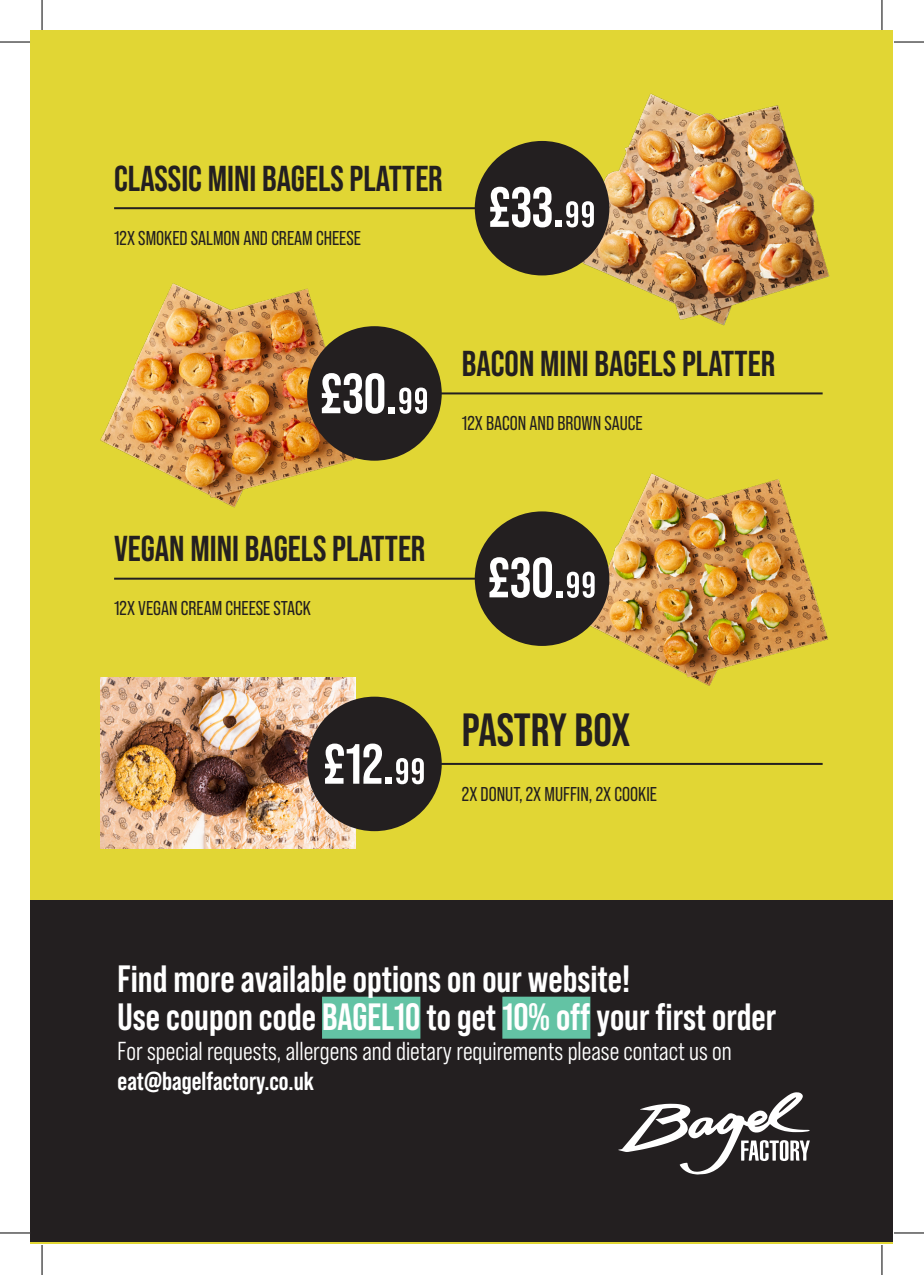
<style>
.page{position:relative;width:924px;height:1275px;background:#fff}
.page>*{position:absolute;margin:0;border:0;box-sizing:border-box;transform-origin:0 0}
.PREZZI{font:700 56.6px "Bebas Neue Pro";color:#fff}
.LISTA{font:700 46.4px "Bebas Neue Pro";letter-spacing:-.005em;color:#231f20}
.LISTA-2{font:700 38px "Bebas Neue Pro";color:#fff}
.LISTA-3{font:700 36px "Bebas Neue Pro";color:#231f20}
.LISTA-4{font:26px "Bebas Neue Pro Middle";color:#fff}
.LISTA-5{font:700 26px "Bebas Neue Pro";color:#fff}
.LISTA-6{font:20px "Bebas Neue Pro";color:#231f20}
</style>
<div class="page">
<div style="left:31px;top:31px;width:861px;height:1213px;background:#e1d634"></div>
<img style="left:575px;top:473px;width:253px;height:213px">
<div style="left:31px;top:899px;width:861px;height:342px;background:#231f20"></div>
<img style="left:575px;top:93px;width:255px;height:233px">
<hr style="left:114px;top:207px;width:386px;height:2px;background:#231f20">
<div style="left:474px;top:141px;width:135px;height:134px;background:#231f20;border-radius:50%"></div>
<img style="left:100px;top:283px;width:256px;height:225px">
<hr style="left:436px;top:392px;width:386px;height:2px;background:#231f20">
<div style="left:307px;top:326px;width:134px;height:135px;background:#231f20;border-radius:50%"></div>
<hr style="left:114px;top:577px;width:386px;height:2px;background:#231f20">
<div style="left:474px;top:511px;width:135px;height:135px;background:#231f20;border-radius:50%"></div>
<img style="left:100px;top:678px;width:256px;height:170px">
<hr style="left:436px;top:763px;width:386px;height:2px;background:#231f20">
<div style="left:307px;top:696px;width:134px;height:135px;background:#231f20;border-radius:50%"></div>
<svg style="left:618px;top:1092px;width:191px;height:82px"></svg>
<div style="left:322px;top:996px;width:98px;height:42px;background:#63c3a4"></div>
<div style="left:502px;top:996px;width:88px;height:42px;background:#63c3a4"></div>
<hr style="left:0;top:42px;width:30px;height:1px;background:#000">
<hr style="left:893px;top:42px;width:30px;height:1px;background:#000">
<hr style="left:0;top:1232px;width:30px;height:1px;background:#000">
<hr style="left:893px;top:1232px;width:30px;height:1px;background:#000">
<hr style="left:42px;top:0;width:1px;height:30px;background:#000">
<hr style="left:42px;top:1245px;width:1px;height:30px;background:#000">
<hr style="left:881px;top:0;width:1px;height:30px;background:#000">
<hr style="left:881px;top:1245px;width:1px;height:30px;background:#000">
<p class="LISTA-3" style="left:114px;top:158px;width:330px">CLASSIC MINI BAGELS PLATTER</p>
<p class="LISTA-6" style="left:114px;top:227px;width:248px">12X SMOKED SALMON AND CREAM CHEESE</p>
<p class="PREZZI" style="left:488px;top:175px;width:109px">£33.99</p>
<p class="PREZZI" style="left:319px;top:361px;width:111px">£30.99</p>
<p class="LISTA-3" style="left:462px;top:343px;width:314px">BACON MINI BAGELS PLATTER</p>
<p class="LISTA-6" style="left:462px;top:412px;width:182px">12X BACON AND BROWN SAUCE</p>
<p class="LISTA-3" style="left:114px;top:528px;width:313px">VEGAN MINI BAGELS PLATTER</p>
<p class="LISTA-6" style="left:114px;top:597px;width:198px">12X VEGAN CREAM CHEESE STACK</p>
<p class="PREZZI" style="left:487px;top:545px;width:111px">£30.99</p>
<p class="PREZZI" style="left:323px;top:731px;width:104px">£12.99</p>
<p class="LISTA" style="left:462px;top:703px;width:169px">PASTRY BOX</p>
<p class="LISTA-6" style="left:462px;top:782px;width:196px">2X DONUT, 2X MUFFIN, 2X COOKIE</p>
<p class="LISTA-2" style="left:118px;top:956px;width:514px">Find more available options on our website!</p>
<p class="LISTA-2" style="left:118px;top:994px;width:659px">Use coupon code BAGEL10 to get 10% off your first order</p>
<p class="LISTA-4" style="left:118px;top:1036px;width:615px">For special requests, allergens and dietary requirements please contact us on</p>
<p class="LISTA-5" style="left:118px;top:1065px;width:198px">eat@bagelfactory.co.uk</p>
</div>
